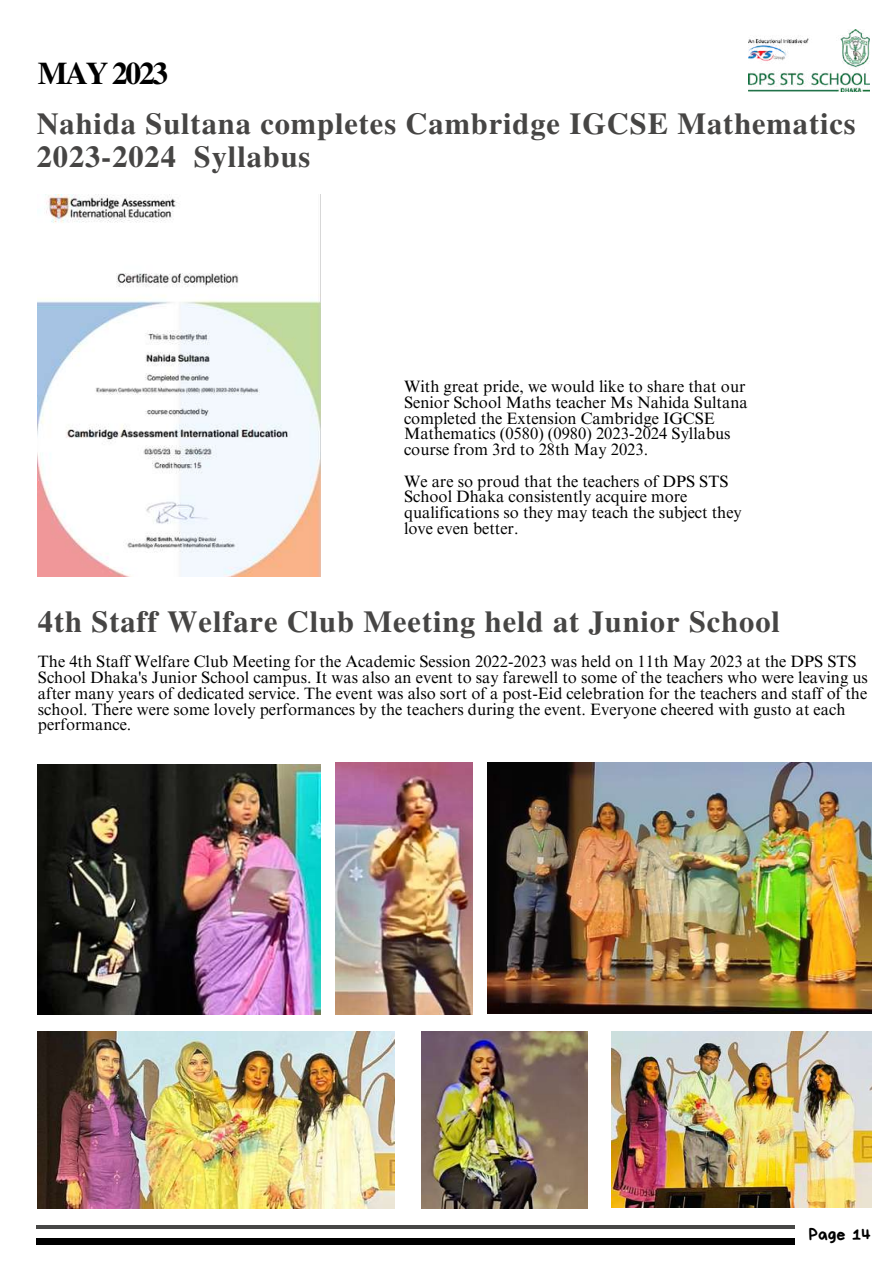
<style>
.page{position:relative;width:893px;height:1264px;background:#fff}
.page>*{position:absolute;margin:0;border:0;box-sizing:border-box;transform-origin:0 0}
.t1{font:700 31.5px "Te X Gyre Termes";letter-spacing:-.07em;color:#000}
.t2{font:700 30.45px/33.8px "Te X Gyre Termes";letter-spacing:.03em;color:#464544}
.t3{font:18px "Bryndan Write";color:#000}
.t4{font:16.5px/15.8px "Times NRMT Pro";color:#000}
</style>
<div class="page">
<img style="left:748px;top:29px;width:121px;height:62px">
<img style="left:38px;top:195px;width:282px;height:381px">
<img style="left:38px;top:764px;width:282px;height:250px">
<div style="left:37px;top:1237px;width:757px;height:7px;background:#000"></div>
<hr style="left:37px;top:1225px;width:757px;height:3px;background:#474746">
<img style="left:421px;top:1031px;width:166px;height:177px">
<img style="left:38px;top:1031px;width:356px;height:177px">
<img style="left:611px;top:1031px;width:260px;height:175px">
<img style="left:487px;top:762px;width:384px;height:251px">
<img style="left:336px;top:762px;width:137px;height:252px">
<h1 class="t1" style="left:38px;top:49px;width:132px">MAY 2023</h1>
<h2 class="t2" style="left:37px;top:105px;width:820px">Nahida Sultana completes Cambridge IGCSE Mathematics<br>2023-2024 Syllabus</h2>
<p class="t4" style="left:404px;top:381px;width:345px">With great pride, we would like to share that our Senior School Maths teacher Ms Nahida Sultana completed the Extension Cambridge IGCSE Mathematics (0580) (0980) 2023-2024 Syllabus course from 3rd to 28th May 2023.</p>
<p class="t4" style="left:404px;top:475px;width:339px">We are so proud that the teachers of DPS STS School Dhaka consistently acquire more qualifications so they may teach the subject they love even better.</p>
<h2 class="t2" style="left:38px;top:603px;width:743px">4th Staff Welfare Club Meeting held at Junior School</h2>
<p class="t4" style="left:38px;top:656px;width:831px">The 4th Staff Welfare Club Meeting for the Academic Session 2022-2023 was held on 11th May 2023 at the DPS STS School Dhaka's Junior School campus. It was also an event to say farewell to some of the teachers who were leaving us after many years of dedicated service. The event was also sort of a post-Eid celebration for the teachers and staff of the school. There were some lovely performances by the teachers during the event. Everyone cheered with gusto at each performance.</p>
<p class="t3" style="left:808px;top:1225px;width:63px">Page 14</p>
</div>
